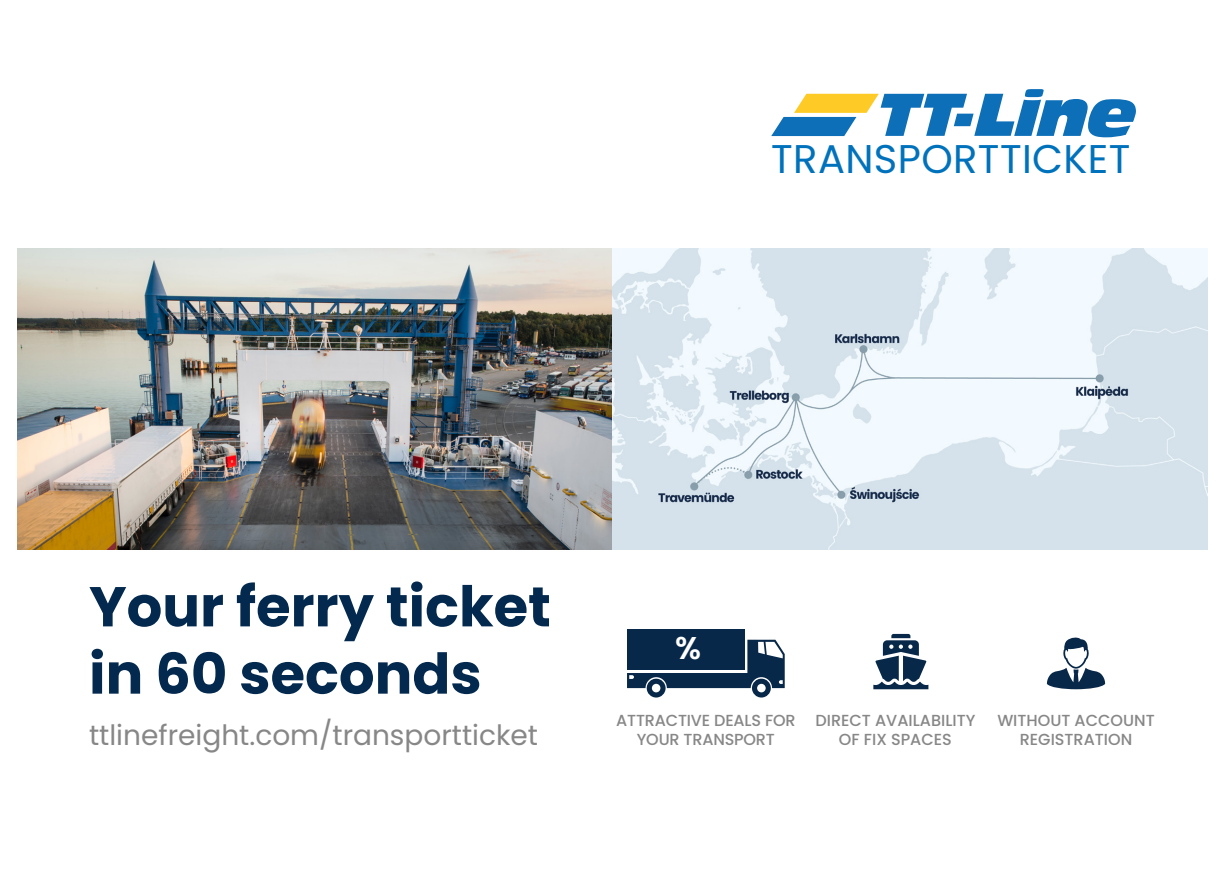
<style>
.page{position:relative;width:1225px;height:874px;background:#fff}
.page>*{position:absolute;margin:0;border:0;box-sizing:border-box;transform-origin:0 0}
.t1{font:700 56px/67.2px "Poppins";color:#03294e}
.t2{font:40px "Poppins";letter-spacing:.01em;color:#0072bc}
.t3{font:600 31.4px "Poppins";color:#fff}
.t4{font:28px "Poppins";color:#868786}
.t5{font:500 16px/19.2px "Poppins";color:#868786;text-align:center}
</style>
<div class="page">
<svg style="left:771px;top:89px;width:365px;height:48px"></svg>
<img style="left:17px;top:248px;width:1190px;height:301px">
<div style="left:627px;top:629px;width:118px;height:40px;background:#082849"></div>
<svg style="left:627px;top:639px;width:157px;height:58px"></svg>
<svg style="left:873px;top:633px;width:55px;height:56px"></svg>
<svg style="left:1047px;top:637px;width:58px;height:52px"></svg>
<h2 class="t2" style="left:771px;top:135px;width:361px">TRANSPORTTICKET</h2>
<h1 class="t1" style="left:89px;top:573px;width:463px">Your ferry ticket in 60 seconds</h1>
<h3 class="t4" style="left:89px;top:718px;width:450px">ttlinefreight.com/transportticket</h3>
<h3 class="t3" style="left:675px;top:629px;width:27px">%</h3>
<p class="t5" style="left:616px;top:710px;width:181px">ATTRACTIVE DEALS FOR<br>YOUR TRANSPORT</p>
<p class="t5" style="left:815px;top:710px;width:161px">DIRECT AVAILABILITY<br>OF FIX SPACES</p>
<p class="t5" style="left:997px;top:710px;width:159px">WITHOUT ACCOUNT<br>REGISTRATION</p>
</div>
